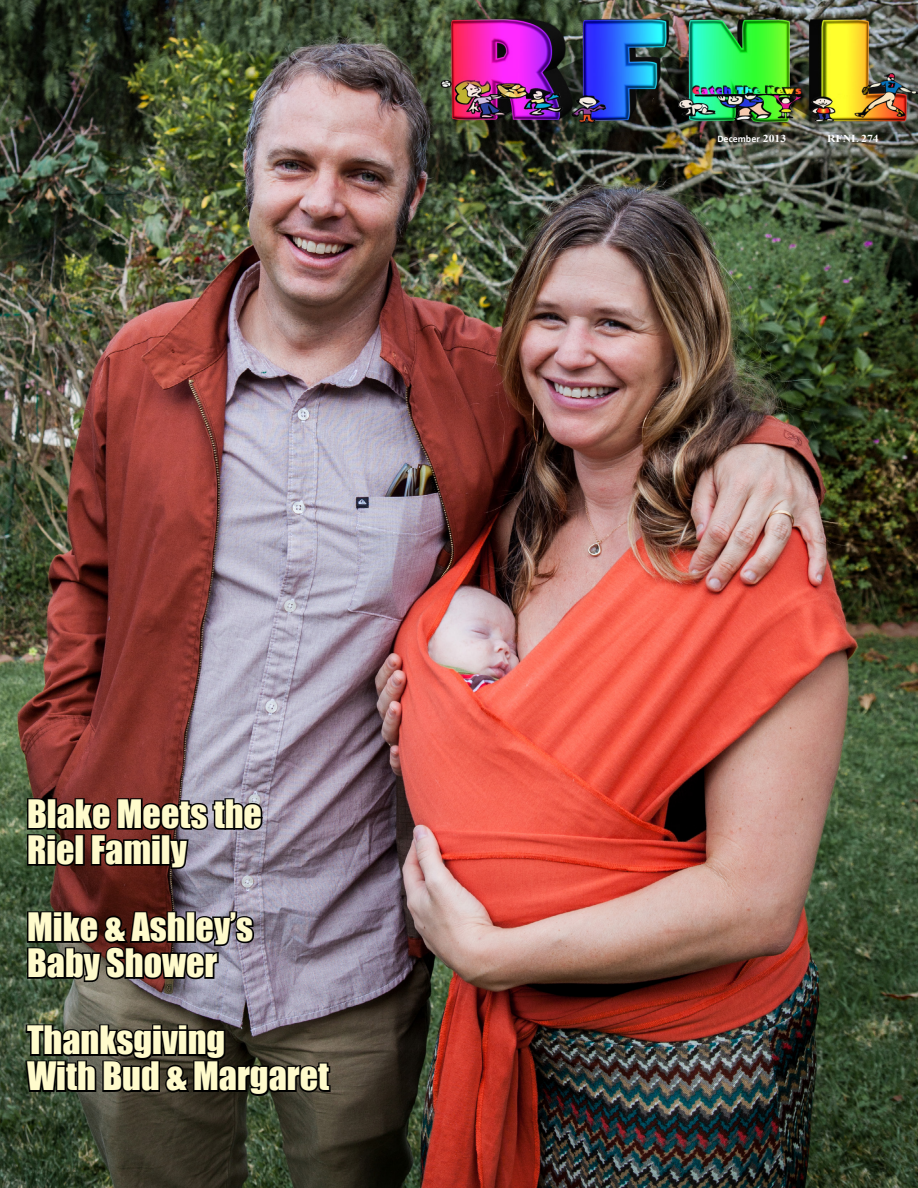
<style>
.page{position:relative;width:918px;height:1188px;background:#fff}
.page>*{position:absolute;margin:0;border:0;box-sizing:border-box;transform-origin:0 0}
.t1{font:36px/36px "Impact";color:#fffbcc}
.t2{font:700 10.65px "Times New Roman";color:#fff;scale:1.1 1}
.t3{font:700 10.05px "Calibri";color:#fff}
.s1{font-family:"Times New Roman";font-size:10.65px}
</style>
<div class="page">
<img style="left:0;top:0;width:918px;height:1188px">
<img style="left:440px;top:0;width:477px;height:131px">
<svg style="left:24px;top:1016px;width:308px;height:111px;background:#35342a"></svg>
<img style="left:23px;top:764px;width:241px;height:240px">
<p class="t1" style="left:27px;top:795px;width:236px">Blake Meets the<br>Riel Family</p>
<p class="t1" style="left:27px;top:908px;width:228px">Mike &amp; Ashley’s<br>Baby Shower</p>
<p class="t1" style="left:27px;top:1021px;width:304px">Thanksgiving<br>With Bud &amp; Margaret</p>
<p class="t3" style="left:717px;top:133px;width:70px">December <span class="s1">2013</span></p>
<p class="t2" style="left:827px;top:131px;width:48px">RFNL 274</p>
</div>
